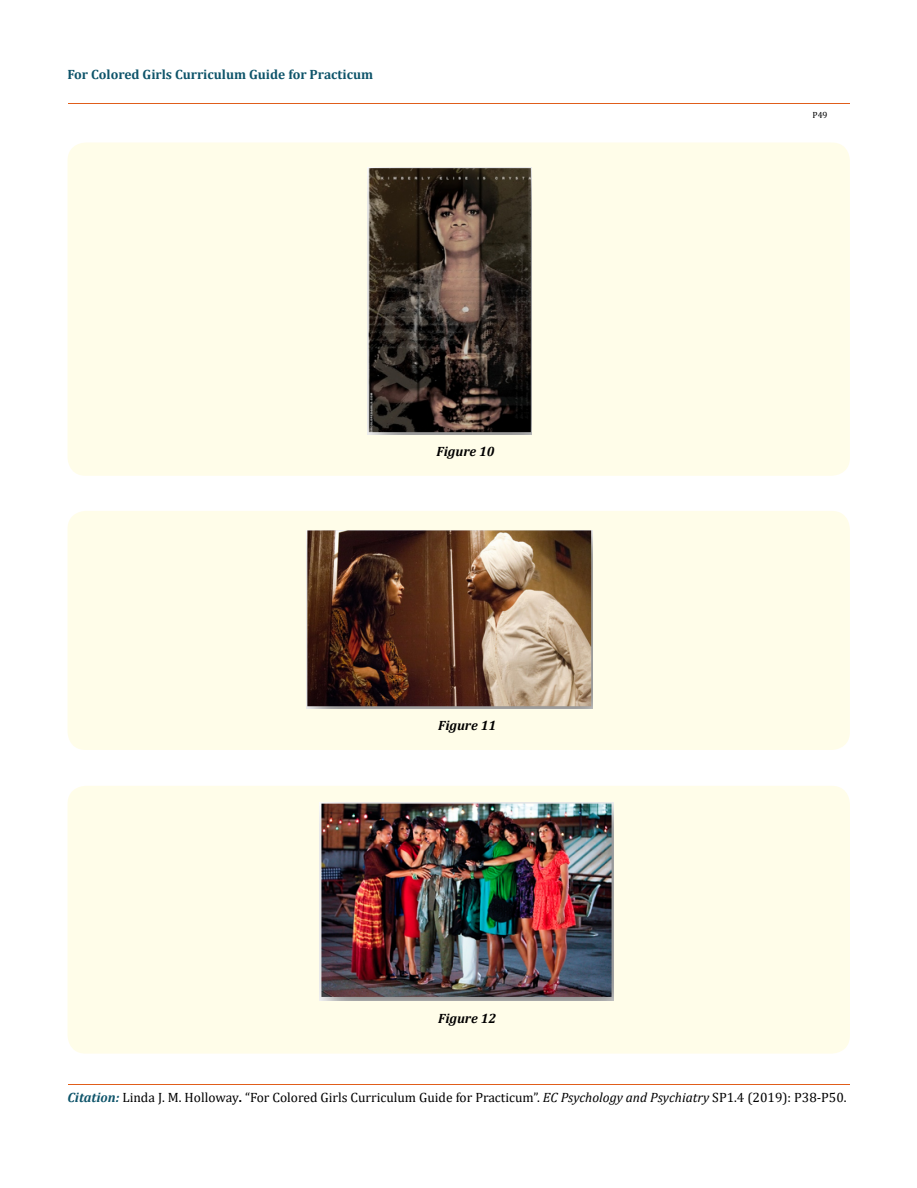
<style>
.page{position:relative;width:917px;height:1188px;background:#fff}
.page>*{position:absolute;margin:0;border:0;box-sizing:border-box;transform-origin:0 0}
.t1{font:13.5px "Cambria";color:#000}
.t2{font:700 13.5px "Cambria";color:#0e546a}
.t3{font:italic 700 13.5px "Cambria";color:#000}
.t4{font:9px "Cambria";color:#000}
.s1{font-weight:700;font-style:italic;color:#0e546a}
.s2{font-weight:700}
.s3{font-style:italic}
</style>
<div class="page">
<hr style="left:68px;top:1084px;width:781px;height:1px;background:#e05d1a">
<hr style="left:68px;top:103px;width:781px;height:1px;background:#e05d1a">
<div style="left:67px;top:142px;width:782px;height:334px;background:#fffde9;border-radius:18px"></div>
<img style="left:367px;top:167px;width:164px;height:268px">
<div style="left:67px;top:511px;width:782px;height:239px;background:#fffde9;border-radius:18px"></div>
<img style="left:306px;top:530px;width:286px;height:179px">
<div style="left:68px;top:786px;width:781px;height:268px;background:#fffde9;border-radius:18px"></div>
<img style="left:320px;top:802px;width:294px;height:199px">
<p class="t2" style="left:67px;top:64px;width:307px">For Colored Girls Curriculum Guide for Practicum</p>
<p class="t3" style="left:436px;top:442px;width:60px">Figure 10</p>
<p class="t3" style="left:438px;top:716px;width:60px">Figure 11</p>
<p class="t3" style="left:438px;top:1009px;width:60px">Figure 12</p>
<p class="t4" style="left:812px;top:109px;width:17px">P49</p>
<p class="t1" style="left:68px;top:1090px;width:780px"><span class="s1">Citation:</span> Linda J. M. Holloway<span class="s2">.</span> “For Colored Girls Curriculum Guide for Practicum”. <span class="s3">EC Psychology and Psychiatry</span> SP1.4 (2019): P38-P50.</p>
</div>
